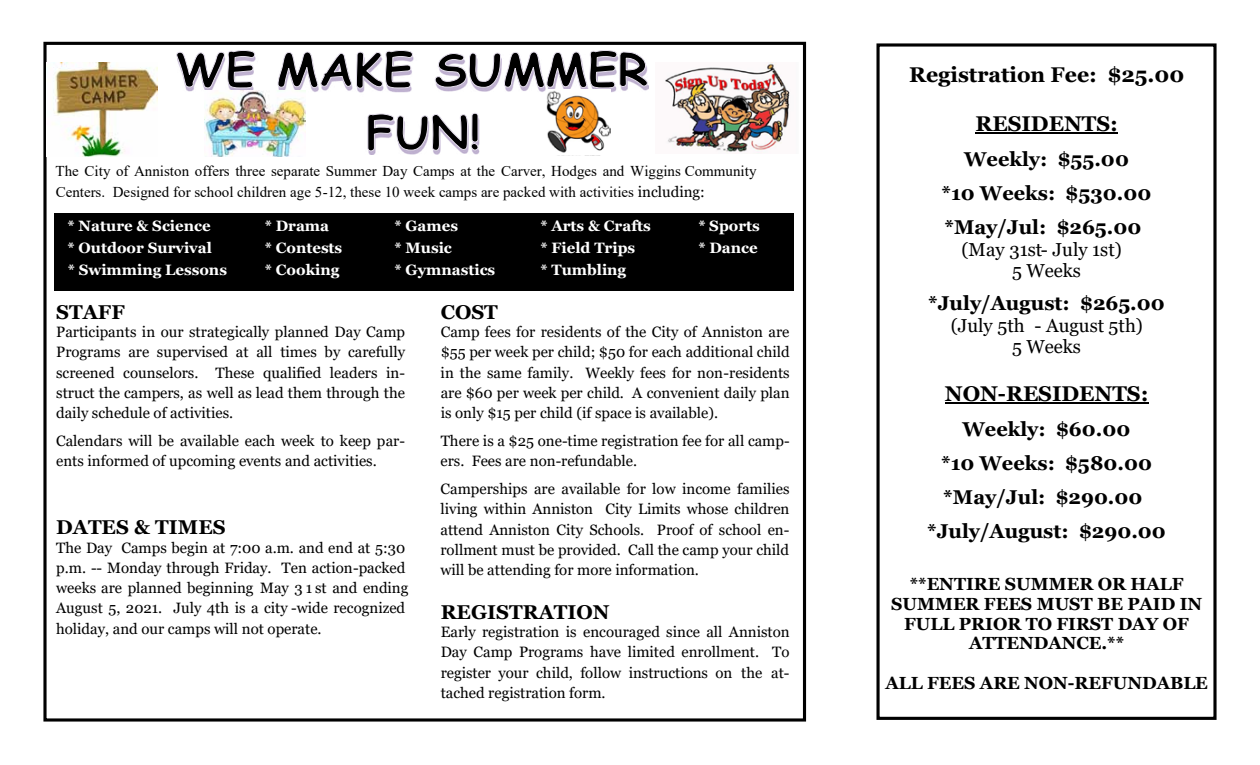
<style>
.page{position:relative;width:1260px;height:765px;background:#fff}
.page>*{position:absolute;margin:0;border:0;box-sizing:border-box;transform-origin:0 0}
.t1{font:700 21.38px "Georgia";letter-spacing:-.005em;color:#000}
.t2{font:700 21.25px "Georgia";color:#000}
.t3{font:700 20px/34.1px "Georgia";color:#000;text-align:center}
.t4{font:18.75px/21.5px "Georgia";color:#000;text-align:center}
.t5{font:700 17.5px/19.9px "Georgia";color:#000;text-align:center}
.t6{font:15px/20.2px "Georgia";color:#000;text-align:justify}
.t7{font:15px/20.5px "Times New Roman";color:#000}
.t8{font:700 15px "Georgia";color:#fff}
.s1{font-family:"Georgia"}
</style>
<div class="page">
<div style="left:43px;top:42px;width:763px;height:680px;border:3px solid #000"></div>
<div style="left:876px;top:43px;width:341px;height:677px;border:3px solid #000"></div>
<hr style="left:975px;top:133px;width:143px;height:1px;background:#000">
<hr style="left:945px;top:402px;width:203px;height:2px;background:#000">
<div style="left:54px;top:213px;width:740px;height:78px;background:#000"></div>
<img style="left:185px;top:57px;width:464px;height:98px">
<svg style="left:177px;top:50px;width:78px;height:38px"></svg>
<svg style="left:278px;top:50px;width:135px;height:38px"></svg>
<svg style="left:435px;top:50px;width:213px;height:38px"></svg>
<svg style="left:368px;top:113px;width:110px;height:38px"></svg>
<img style="left:46px;top:62px;width:111px;height:94px">
<img style="left:665px;top:63px;width:125px;height:90px">
<img style="left:546px;top:89px;width:65px;height:66px">
<img style="left:205px;top:91px;width:100px;height:65px">
<p class="t7" style="left:56px;top:160px;width:702px">The City of Anniston offers three separate Summer Day Camps at the Carver, Hodges and Wiggins Community<br>Centers. Designed for school children age 5-12, these 10 week camps are packed with activities <span class="s1">including:</span></p>
<p class="t8" style="left:68px;top:216px;width:145px">* Nature &amp; Science</p>
<p class="t8" style="left:265px;top:216px;width:66px">* Drama</p>
<p class="t8" style="left:395px;top:216px;width:65px">* Games</p>
<p class="t8" style="left:541px;top:216px;width:112px">* Arts &amp; Crafts</p>
<p class="t8" style="left:698px;top:216px;width:63px">* Sports</p>
<p class="t8" style="left:68px;top:238px;width:146px">* Outdoor Survival</p>
<p class="t8" style="left:265px;top:238px;width:79px">* Contests</p>
<p class="t8" style="left:395px;top:238px;width:59px">* Music</p>
<p class="t8" style="left:541px;top:238px;width:96px">* Field Trips</p>
<p class="t8" style="left:698px;top:238px;width:61px">* Dance</p>
<p class="t8" style="left:68px;top:260px;width:161px">* Swimming Lessons</p>
<p class="t8" style="left:265px;top:260px;width:76px">* Cooking</p>
<p class="t8" style="left:395px;top:260px;width:102px">* Gymnastics</p>
<p class="t8" style="left:541px;top:260px;width:87px">* Tumbling</p>
<h3 class="t3" style="left:56px;top:295px;width:70px">STAFF</h3>
<p class="t6" style="left:56px;top:322px;width:351px">Participants in our strategically planned Day Camp Programs are supervised at all times by carefully screened counselors. These qualified leaders in&shy;struct the campers, as well as lead them through the daily schedule of activities.</p>
<p class="t6" style="left:56px;top:431px;width:350px">Calendars will be available each week to keep par&shy;ents informed of upcoming events and activities.</p>
<h3 class="t3" style="left:441px;top:295px;width:59px">COST</h3>
<p class="t6" style="left:441px;top:322px;width:351px">Camp fees for residents of the City of Anniston are $55 per week per child; $50 for each additional child in the same family. Weekly fees for non-residents are $60 per week per child. A convenient daily plan is only $15 per child (if space is available).</p>
<p class="t6" style="left:441px;top:431px;width:351px">There is a $25 one-time registration fee for all camp&shy;ers. Fees are non-refundable.</p>
<p class="t6" style="left:440px;top:479px;width:351px">Camperships are available for low income families living within Anniston City Limits whose children attend Anniston City Schools. Proof of school en&shy;rollment must be provided. Call the camp your child will be attending for more information.</p>
<h3 class="t3" style="left:441px;top:595px;width:170px">REGISTRATION</h3>
<p class="t6" style="left:441px;top:622px;width:350px">Early registration is encouraged since all Anniston Day Camp Programs have limited enrollment. To register your child, follow instructions on the at&shy;tached registration form.</p>
<h3 class="t3" style="left:56px;top:510px;width:171px">DATES &amp; TIMES</h3>
<p class="t6" style="left:56px;top:538px;width:354px;text-align:left">The Day Camps begin at 7:00 a.m. and end at 5:30 p.m. -- Monday through Friday. Ten action-packed weeks are planned beginning May 3 1 st and ending August 5, 2021. July 4th is a city -wide recognized holiday, and our camps will not operate.</p>
<h2 class="t2" style="left:909px;top:61px;width:277px">Registration Fee: $25.00</h2>
<h2 class="t2" style="left:975px;top:110px;width:144px">RESIDENTS:</h2>
<h3 class="t3" style="left:942px;top:142px;width:212px">Weekly: $55.00<br>*10 Weeks: $530.00 *May/Jul: $265.00</h3>
<p class="t4" style="left:962px;top:239px;width:162px">(May 31st - July 1st)<br>5 Weeks</p>
<h3 class="t3" style="left:928px;top:286px;width:238px">*July/August: $265.00</h3>
<p class="t4" style="left:951px;top:315px;width:194px">(July 5th - August 5th)<br>5 Weeks</p>
<h1 class="t1" style="left:945px;top:380px;width:205px">NON-RESIDENTS:</h1>
<h3 class="t3" style="left:927px;top:412px;width:240px">Weekly: $60.00<br>*10 Weeks: $580.00 *May/Jul: $290.00 *July/August: $290.00</h3>
<p class="t5" style="left:891px;top:574px;width:313px">**ENTIRE SUMMER OR HALF<br>SUMMER FEES MUST BE PAID IN<br>FULL PRIOR TO FIRST DAY OF<br>ATTENDANCE.**</p>
<p class="t5" style="left:885px;top:673px;width:324px">ALL FEES ARE NON-REFUNDABLE</p>
</div>
